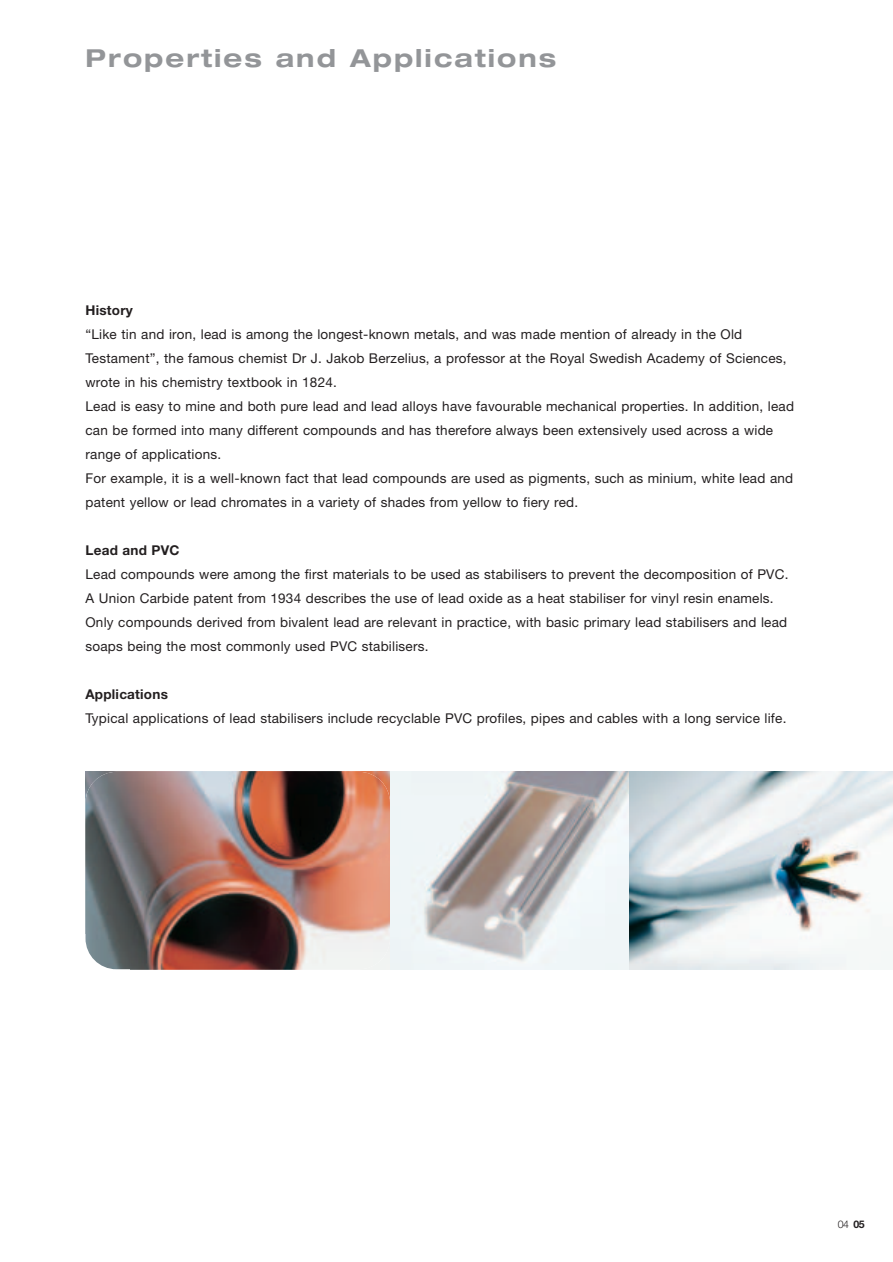
<style>
.page{position:relative;width:893px;height:1262px;background:#fff}
.page>*{position:absolute;margin:0;border:0;box-sizing:border-box;transform-origin:0 0}
.t1{font:700 expanded 24.75px "Helvetica Neue";letter-spacing:.08em;color:#939598}
.t2{font:13.5px/24px "Helvetica Neue";letter-spacing:.015em;color:#231f20}
.t3{font:700 13.5px "Helvetica Neue";letter-spacing:.015em;color:#231f20}
.t4{font:300 10.5px "Helvetica Neue";color:#231f20}
.s1{font-weight:700}
</style>
<div class="page">
<img style="left:629px;top:772px;width:263px;height:197px">
<img style="left:390px;top:772px;width:239px;height:197px">
<img style="left:85px;top:772px;width:305px;height:197px;border-radius:31px">
<h1 class="t1" style="left:85px;top:49px;width:472px">Properties and Applications</h1>
<p class="t3" style="left:85px;top:305px;width:49px">History</p>
<p class="t2" style="left:85px;top:324px;width:710px">“Like tin and iron, lead is among the longest-known metals, and was made mention of already in the Old Testament”, the famous chemist Dr J. Jakob Berzelius, a professor at the Royal Swedish Academy of Sciences, wrote in his chemistry textbook in 1824.<br>Lead is easy to mine and both pure lead and lead alloys have favourable mechanical properties. In addition, lead can be formed into many different compounds and has therefore always been extensively used across a wide range of applications.<br>For example, it is a well-known fact that lead compounds are used as pigments, such as minium, white lead and patent yellow or lead chromates in a variety of shades from yellow to fiery red.</p>
<p class="t3" style="left:85px;top:545px;width:95px">Lead and PVC</p>
<p class="t2" style="left:85px;top:564px;width:704px">Lead compounds were among the first materials to be used as stabilisers to prevent the decomposition of PVC.<br>A Union Carbide patent from 1934 describes the use of lead oxide as a heat stabiliser for vinyl resin enamels.<br>Only compounds derived from bivalent lead are relevant in practice, with basic primary lead stabilisers and lead soaps being the most commonly used PVC stabilisers.</p>
<p class="t3" style="left:85px;top:689px;width:84px">Applications</p>
<p class="t2" style="left:85px;top:708px;width:702px">Typical applications of lead stabilisers include recyclable PVC profiles, pipes and cables with a long service life.</p>
<p class="t4" style="left:837px;top:1220px;width:29px">04 <span class="s1">05</span></p>
</div>
